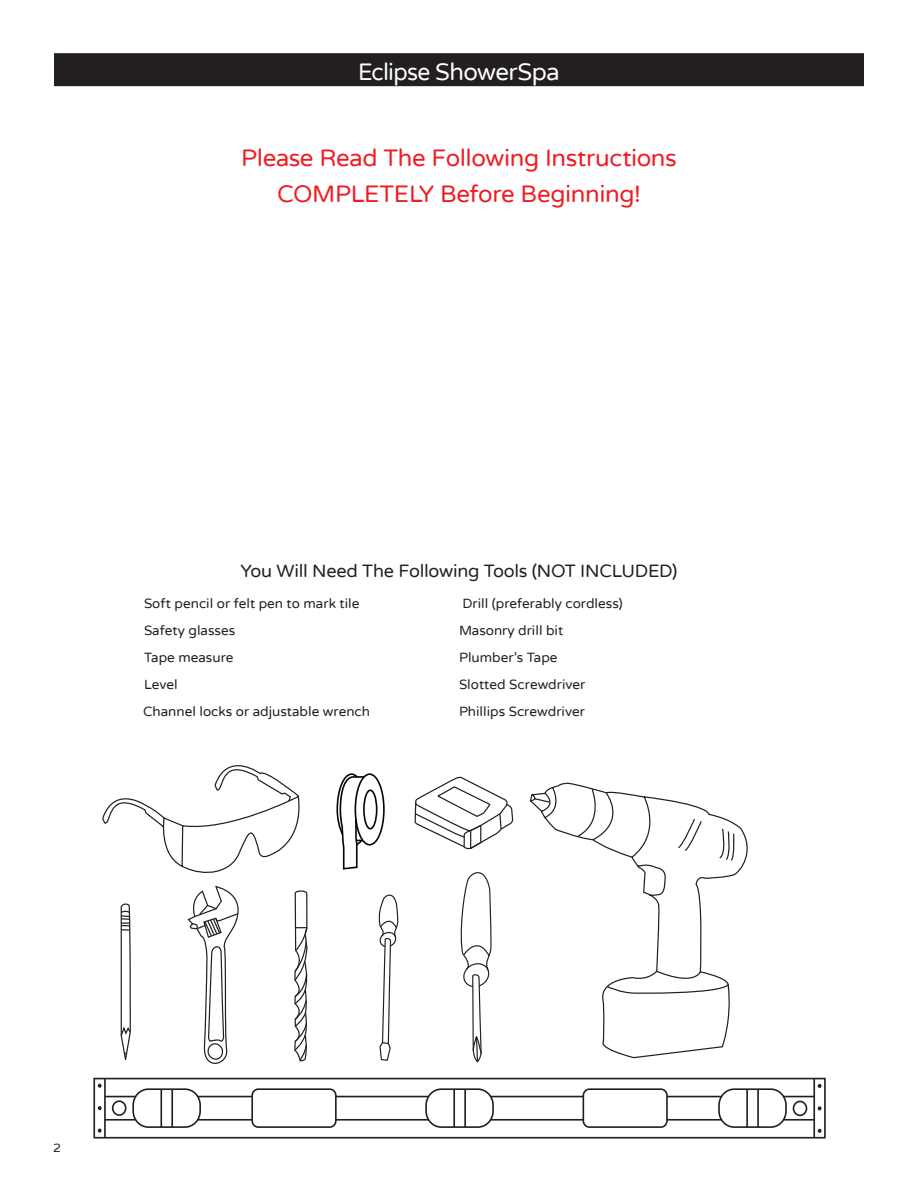
<style>
.page{position:relative;width:918px;height:1188px;background:#fff}
.page>*{position:absolute;margin:0;border:0;box-sizing:border-box;transform-origin:0 0}
.t1{font:24px/36px "Varela Round";letter-spacing:-.015em;color:#ee1d23;text-align:center}
.Header_Bar{font:24px "Varela Round";letter-spacing:-.03em;color:#fff;scale:.95 1}
.Sub_Head{font:18px "Varela Round";letter-spacing:-.015em;color:#231f20}
.Tools_List{font:13.5px "Varela Round";color:#231f20}
.Page_Number{font:12px "Varela Round";color:#231f20;scale:1.05 1}
</style>
<div class="page">
<div style="left:54px;top:53px;width:810px;height:33px;background:#231f20"></div>
<svg style="left:414px;top:776px;width:100px;height:74px"></svg>
<svg style="left:459px;top:872px;width:33px;height:256px"></svg>
<svg style="left:378px;top:894px;width:20px;height:167px"></svg>
<svg style="left:529px;top:783px;width:219px;height:276px"></svg>
<svg style="left:102px;top:765px;width:206px;height:299px"></svg>
<hr style="left:105px;top:1119px;width:31px;height:2px;background:#231f20">
<hr style="left:198px;top:1119px;width:230px;height:2px;background:#231f20">
<hr style="left:491px;top:1119px;width:230px;height:2px;background:#231f20">
<hr style="left:784px;top:1119px;width:30px;height:2px;background:#231f20">
<hr style="left:784px;top:1096px;width:30px;height:1px;background:#231f20">
<hr style="left:491px;top:1096px;width:230px;height:1px;background:#231f20">
<hr style="left:198px;top:1096px;width:230px;height:1px;background:#231f20">
<hr style="left:105px;top:1096px;width:31px;height:1px;background:#231f20">
<hr style="left:104px;top:1079px;width:2px;height:59px;background:#231f20">
<hr style="left:813px;top:1079px;width:2px;height:59px;background:#231f20">
<div style="left:93px;top:1078px;width:733px;height:61px;border:2px solid #231f20"></div>
<hr style="left:160px;top:1089px;width:2px;height:38px;background:#231f20">
<hr style="left:171px;top:1089px;width:2px;height:38px;background:#231f20">
<div style="left:132px;top:1088px;width:69px;height:40px;border:2px solid #231f20;border-radius:16px"></div>
<hr style="left:453px;top:1089px;width:2px;height:38px;background:#231f20">
<hr style="left:464px;top:1089px;width:2px;height:38px;background:#231f20">
<div style="left:425px;top:1088px;width:69px;height:40px;border:2px solid #231f20;border-radius:16px"></div>
<hr style="left:746px;top:1089px;width:2px;height:38px;background:#231f20">
<hr style="left:757px;top:1089px;width:2px;height:38px;background:#231f20">
<div style="left:718px;top:1088px;width:69px;height:40px;border:2px solid #231f20;border-radius:16px"></div>
<div style="left:252px;top:1089px;width:84px;height:38px;background:#fff;border-radius:6px"></div>
<div style="left:251px;top:1088px;width:86px;height:40px;border:2px solid #231f20;border-radius:6px"></div>
<div style="left:583px;top:1089px;width:84px;height:38px;background:#fff;border-radius:6px"></div>
<div style="left:583px;top:1088px;width:85px;height:40px;border:2px solid #231f20;border-radius:6px"></div>
<div style="left:112px;top:1100px;width:15px;height:16px;border:2px solid #231f20;border-radius:50%"></div>
<div style="left:793px;top:1101px;width:14px;height:15px;border:2px solid #231f20;border-radius:50%"></div>
<svg style="left:98px;top:1084px;width:4px;height:4px"></svg>
<svg style="left:98px;top:1106px;width:4px;height:4px"></svg>
<svg style="left:98px;top:1129px;width:4px;height:4px"></svg>
<svg style="left:818px;top:1084px;width:4px;height:4px"></svg>
<svg style="left:818px;top:1106px;width:4px;height:4px"></svg>
<svg style="left:818px;top:1129px;width:4px;height:4px"></svg>
<div style="left:363px;top:789px;width:14px;height:41px;border:2px solid #050504;border-radius:50%"></div>
<div style="left:355px;top:773px;width:30px;height:73px;border:2px solid #050504;border-radius:50%"></div>
<svg style="left:336px;top:773px;width:28px;height:97px"></svg>
<p class="Header_Bar" style="left:358px;top:58px;width:214px">Eclipse ShowerSpa</p>
<p class="t1" style="left:241px;top:140px;width:437px">Please Read The Following Instructions<br>COMPLETELY Before Beginning!</p>
<p class="Sub_Head" style="left:240px;top:560px;width:439px">You Will Need The Following Tools (NOT INCLUDED)</p>
<p class="Tools_List" style="left:144px;top:596px;width:217px">Soft pencil or felt pen to mark tile</p>
<p class="Tools_List" style="left:144px;top:623px;width:93px">Safety glasses</p>
<p class="Tools_List" style="left:144px;top:650px;width:91px">Tape measure</p>
<p class="Tools_List" style="left:144px;top:677px;width:35px">Level</p>
<p class="Tools_List" style="left:143px;top:704px;width:229px">Channel locks or adjustable wrench</p>
<p class="Tools_List" style="left:463px;top:596px;width:162px">Drill (preferably cordless)</p>
<p class="Tools_List" style="left:459px;top:623px;width:106px">Masonry drill bit</p>
<p class="Tools_List" style="left:459px;top:650px;width:100px">Plumber's Tape</p>
<p class="Tools_List" style="left:459px;top:677px;width:128px">Slotted Screwdriver</p>
<p class="Tools_List" style="left:459px;top:704px;width:128px">Phillips Screwdriver</p>
<p class="Page_Number" style="left:53px;top:1141px;width:9px">2</p>
</div>
